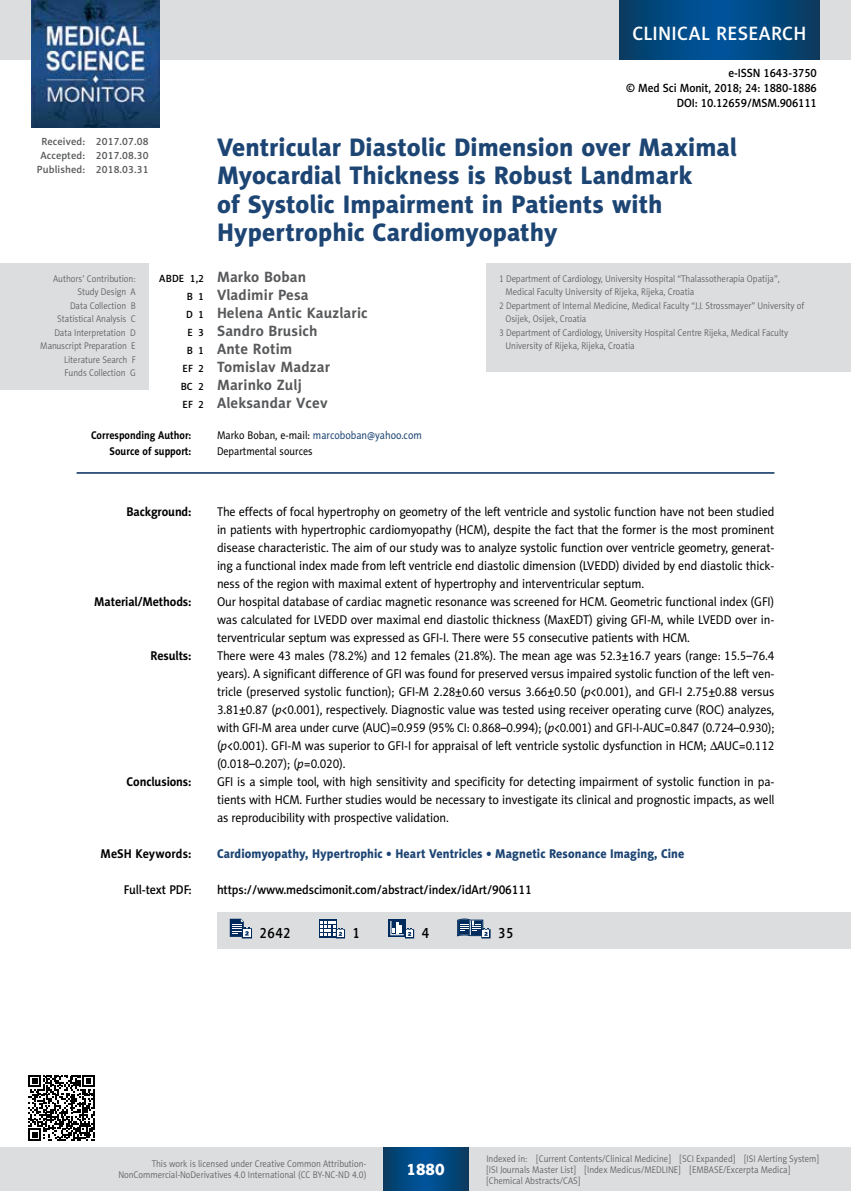
<style>
.page{position:relative;width:851px;height:1191px;background:#fff}
.page>*{position:absolute;margin:0;border:0;box-sizing:border-box;transform-origin:0 0}
.t1{font:25.5px/28.5px "Naomi Sans EFN Heavy";color:#1d4574}
.t2{font:19.5px "Naomi Sans EFN Medium";letter-spacing:.015em;color:#fff}
.t3{font:16.5px "Naomi Sans EFN Heavy";color:#fff}
.t4{font:700 15px "Naomi Sans EFN";letter-spacing:.01em;color:#58595b}
.t5{font:15px "Naomi Sans EFN Medium";letter-spacing:.03em;color:#000;scale:.9 1}
.t6{font:12.75px/18px "Naomi Sans EFN";letter-spacing:-.01em;color:#000;text-align:justify;scale:.95 1}
.t7{font:12.75px "Naomi Sans EFN Heavy";letter-spacing:.005em;color:#1d4574;scale:.95 1}
.t8{font:12.75px "Naomi Sans EFN Medium";letter-spacing:-.01em;color:#000;scale:.95 1}
.t9{font:700 12.75px "Naomi Sans EFN";letter-spacing:-.01em;color:#000;scale:.95 1}
.t10{font:12px/15px "Naomi Sans EFN Medium";letter-spacing:-.01em;color:#000;text-align:right;scale:.95 1}
.t11{font:11.25px "Naomi Sans EFN";color:#1d4574;scale:.9 1}
.t12{font:700 11.25px "Naomi Sans EFN";color:#000;scale:.9 1}
.t13{font:11.25px "Naomi Sans EFN";color:#000;scale:.9 1}
.t14{font:10.5px/13.5px "Naomi Sans EFN Medium";letter-spacing:.01em;color:#58595b;text-align:center}
.t15{font:9.75px/13.5px "Naomi Sans EFN Light";color:#58595b;text-align:right;scale:.9 1}
.s1{font-family:"Naomi Sans EFN Medium";font-weight:400;font-size:10.5px;color:#000}
.s2{color:#000}
.s3{font-style:italic}
.s4{font-family:"Standard Sym L"}
</style>
<div class="page">
<div style="left:217px;top:912px;width:633px;height:36px;background:#dcddde"></div>
<svg style="left:230px;top:918px;width:22px;height:20px"></svg>
<div style="left:319px;top:919px;width:17px;height:18px;background:#002b5c"></div>
<svg style="left:320px;top:920px;width:25px;height:18px"></svg>
<div style="left:388px;top:919px;width:18px;height:18px;background:#002b5c"></div>
<svg style="left:390px;top:921px;width:24px;height:17px"></svg>
<svg style="left:457px;top:918px;width:33px;height:20px"></svg>
<hr style="left:77px;top:472px;width:697px;height:2px;background:#002b5c">
<div style="left:0;top:264px;width:148px;height:126px;background:#dcddde"></div>
<div style="left:486px;top:264px;width:364px;height:108px;background:#dcddde"></div>
<svg style="left:28px;top:1075px;width:67px;height:66px"></svg>
<hr style="left:850px;top:0;width:1px;height:60px;background:#dcddde">
<div style="left:0;top:1148px;width:850px;height:43px;background:#dcddde"></div>
<svg style="left:383px;top:1147px;width:85px;height:43px;background:#02487f"></svg>
<div style="left:0;top:0;width:850px;height:60px;background:#dcddde"></div>
<svg style="left:619px;top:0;width:200px;height:60px;background:#02487f"></svg>
<img style="left:32px;top:0;width:127px;height:128px">
<h2 class="t2" style="left:632px;top:22px;width:175px">CLINICAL RESEARCH</h2>
<p class="t10" style="left:626px;top:65px;width:202px">e-ISSN 1643-3750<br>© Med Sci Monit, 2018; 24: 1880-1886<br>DOI: 10.12659/MSM.906111</p>
<h1 class="t1" style="left:217px;top:132px;width:521px">Ventricular Diastolic Dimension over Maximal Myocardial Thickness is Robust Landmark<br>of Systolic Impairment in Patients with Hypertrophic Cardiomyopathy</h1>
<p class="t4" style="left:159px;top:268px;width:148px"><span class="s1">ABDE 1,2</span> Marko Boban</p>
<p class="t4" style="left:187px;top:286px;width:123px"><span class="s1">B 1</span> Vladimir Pesa</p>
<p class="t4" style="left:186px;top:304px;width:183px"><span class="s1">D 1</span> Helena Antic Kauzlaric</p>
<p class="t4" style="left:187px;top:322px;width:131px"><span class="s1">E 3</span> Sandro Brusich</p>
<p class="t4" style="left:187px;top:340px;width:107px"><span class="s1">B 1</span> Ante Rotim</p>
<p class="t4" style="left:182px;top:358px;width:149px"><span class="s1">EF 2</span> Tomislav Madzar</p>
<p class="t4" style="left:181px;top:376px;width:123px"><span class="s1">BC 2</span> Marinko Zulj</p>
<p class="t4" style="left:182px;top:394px;width:146px"><span class="s1">EF 2</span> Aleksandar Vcev</p>
<p class="t12" style="left:91px;top:429px;width:113px">Corresponding Author:</p>
<p class="t11" style="left:217px;top:429px;width:229px"><span class="s2">Marko Boban, e-mail:</span> marcoboban@yahoo.com</p>
<p class="t12" style="left:110px;top:445px;width:92px">Source of support:</p>
<p class="t13" style="left:217px;top:445px;width:108px">Departmental sources</p>
<p class="t14" style="left:37px;top:135px;width:113px">Received: 2017.07.08<br>Accepted: 2017.08.30<br>Published: 2018.03.31</p>
<p class="t15" style="left:40px;top:272px;width:107px">Authors’ Contribution:<br>Study Design A<br>Data Collection B<br>Statistical Analysis C<br>Data Interpretation D<br>Manuscript Preparation E<br>Literature Search F<br>Funds Collection G</p>
<p class="t15" style="left:499px;top:272px;width:313px">1 Department of Cardiology, University Hospital “Thalassotherapia Opatija”,</p>
<p class="t15" style="left:505px;top:285px;width:211px">Medical Faculty University of Rijeka, Rijeka, Croatia</p>
<p class="t15" style="left:499px;top:299px;width:340px">2 Department of Internal Medicine, Medical Faculty “J.J. Strossmayer” University of</p>
<p class="t15" style="left:505px;top:312px;width:91px">Osijek, Osijek, Croatia</p>
<p class="t15" style="left:499px;top:326px;width:323px">3 Department of Cardiology, University Hospital Centre Rijeka, Medical Faculty</p>
<p class="t15" style="left:505px;top:339px;width:145px">University of Rijeka, Rijeka, Croatia</p>
<p class="t9" style="left:126px;top:504px;width:70px">Background:</p>
<p class="t6" style="left:217px;top:503px;width:588px">The effects of focal hypertrophy on geometry of the left ventricle and systolic function have not been studied in patients with hypertrophic cardiomyopathy (HCM), despite the fact that the former is the most prominent disease characteristic. The aim of our study was to analyze systolic function over ventricle geometry, generat&shy;ing a functional index made from left ventricle end diastolic dimension (LVEDD) divided by end diastolic thick&shy;ness of the region with maximal extent of hypertrophy and interventricular septum.</p>
<p class="t9" style="left:94px;top:594px;width:104px">Material/Methods:</p>
<p class="t6" style="left:217px;top:593px;width:588px">Our hospital database of cardiac magnetic resonance was screened for HCM. Geometric functional index (GFI) was calculated for LVEDD over maximal end diastolic thickness (MaxEDT) giving GFI-M, while LVEDD over in&shy;terventricular septum was expressed as GFI-I. There were 55 consecutive patients with HCM.</p>
<p class="t9" style="left:150px;top:648px;width:45px">Results:</p>
<p class="t6" style="left:217px;top:647px;width:588px">There were 43 males (78.2%) and 12 females (21.8%). The mean age was 52.3±16.7 years (range: 15.5–76.4 years). A significant difference of GFI was found for preserved versus impaired systolic function of the left ven&shy;tricle (preserved systolic function); GFI-M 2.28±0.60 versus 3.66±0.50 (<span class="s3">p</span>&lt;0.001), and GFI-I 2.75±0.88 versus 3.81±0.87 (<span class="s3">p</span>&lt;0.001), respectively. Diagnostic value was tested using receiver operating curve (ROC) analyzes, with GFI-M area under curve (AUC)=0.959 (95% CI: 0.868–0.994); (<span class="s3">p</span>&lt;0.001) and GFI-I-AUC=0.847 (0.724–0.930); (<span class="s3">p</span>&lt;0.001). GFI-M was superior to GFI-I for appraisal of left ventricle systolic dysfunction in HCM; <span class="s4">D</span>AUC=0.112 (0.018–0.207); (<span class="s3">p</span>=0.020).</p>
<p class="t9" style="left:127px;top:774px;width:70px">Conclusions:</p>
<p class="t6" style="left:217px;top:773px;width:588px">GFI is a simple tool, with high sensitivity and specificity for detecting impairment of systolic function in pa&shy;tients with HCM. Further studies would be necessary to investigate its clinical and prognostic impacts, as well as reproducibility with prospective validation.</p>
<p class="t9" style="left:100px;top:846px;width:97px">MeSH Keywords:</p>
<p class="t7" style="left:217px;top:846px;width:493px">Cardiomyopathy, Hypertrophic • Heart Ventricles • Magnetic Resonance Imaging, Cine</p>
<p class="t8" style="left:124px;top:882px;width:73px">Full-text PDF:</p>
<p class="t8" style="left:217px;top:882px;width:333px">https://www.medscimonit.com/abstract/index/idArt/906111</p>
<p class="t5" style="left:259px;top:924px;width:36px">2642</p>
<p class="t5" style="left:352px;top:924px;width:10px">1</p>
<p class="t5" style="left:421px;top:924px;width:10px">4</p>
<p class="t5" style="left:498px;top:924px;width:19px">35</p>
<p class="t15" style="left:118px;top:1158px;width:277px;line-height:11.2px">This work is licensed under Creative Common Attribution-<br>NonCommercial-NoDerivatives 4.0 International (CC BY-NC-ND 4.0)</p>
<p class="t3" style="left:406px;top:1159px;width:40px">1880</p>
<p class="t15" style="left:486px;top:1152px;width:371px;line-height:11.2px;text-align:left">Indexed in: [Current Contents/Clinical Medicine] [SCI Expanded] [ISI Alerting System] [ISI Journals Master List] [Index Medicus/MEDLINE] [EMBASE/Excerpta Medica] [Chemical Abstracts/CAS]</p>
</div>
